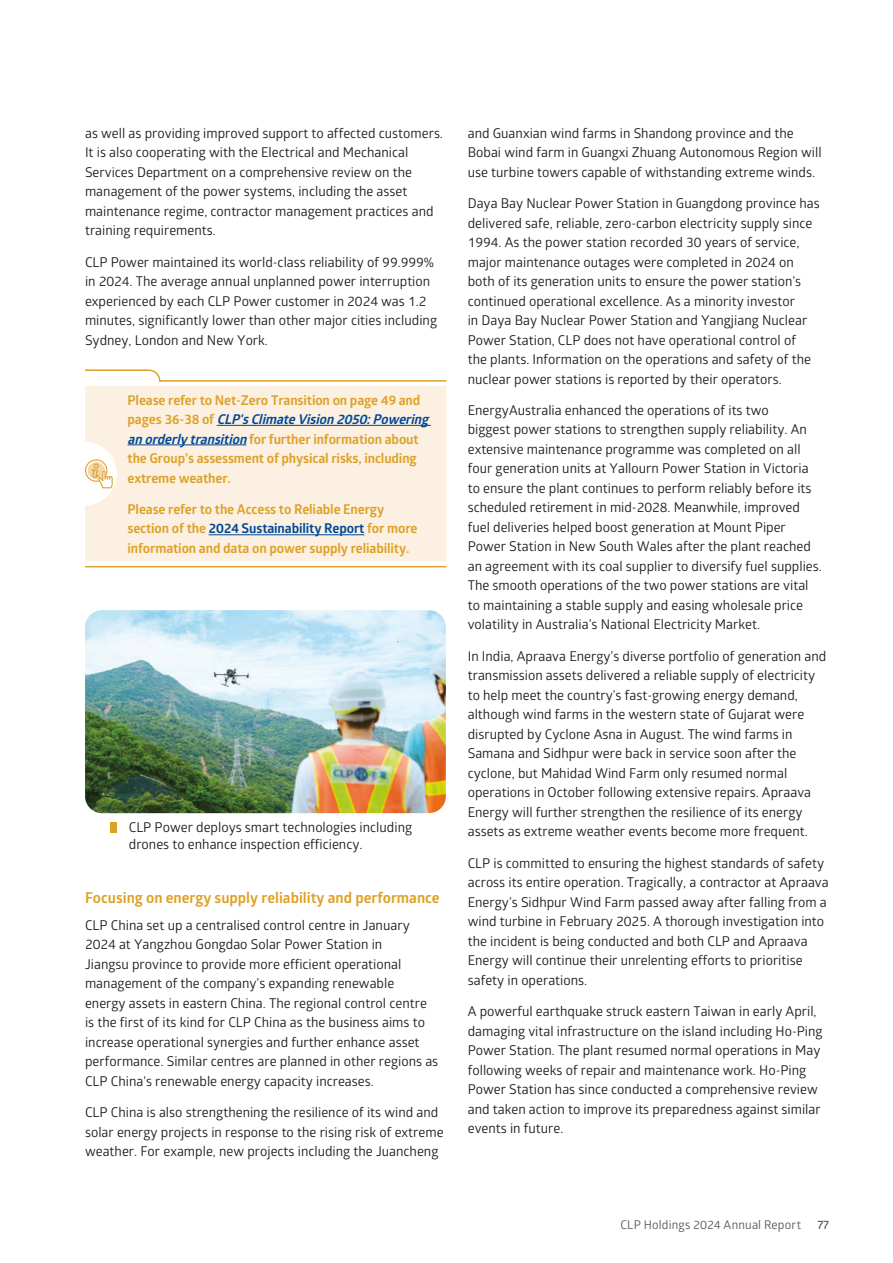
<style>
.page{position:relative;width:893px;height:1263px;background:#fff}
.page>*{position:absolute;margin:0;border:0;box-sizing:border-box;transform-origin:0 0}
.t1{font:700 15px "Glober";color:#dea127}
.t2{font:13.5px/19.5px "Glober";color:#1c1c1b}
.t3{font:700 13.5px/19.5px "Glober";letter-spacing:-.01em;color:#dea127}
.t4{font:12px "Glober";letter-spacing:.015em;color:#575756}
.t5{font:600 12px "Glober";color:#575756}
.s1{font-style:italic;color:#004899}
.s2{color:#004899}
</style>
<div class="page">
<div style="left:85px;top:386px;width:361px;height:175px;background:#fbf0e1"></div>
<hr style="left:85px;top:369px;width:64px;height:2px;background:#dea127">
<hr style="left:159px;top:380px;width:287px;height:2px;background:#dea127">
<svg style="left:147px;top:369px;width:14px;height:13px"></svg>
<svg style="left:85px;top:442px;width:32px;height:63px"></svg>
<hr style="left:217px;top:425px;width:214px;height:1px;background:#004899">
<hr style="left:128px;top:444px;width:118px;height:1px;background:#004899">
<hr style="left:209px;top:534px;width:155px;height:1px;background:#004899">
<hr style="left:85px;top:566px;width:361px;height:1px;background:#dea127">
<img style="left:85px;top:610px;width:361px;height:203px">
<div style="left:111px;top:822px;width:6px;height:10px;background:#dea127"></div>
<p class="t2" style="left:85px;top:123px;width:359px">as well as providing improved support to affected customers.<br>It is also cooperating with the Electrical and Mechanical Services Department on a comprehensive review on the management of the power systems, including the asset maintenance regime, contractor management practices and training requirements.</p>
<p class="t2" style="left:85px;top:251px;width:354px">CLP Power maintained its world-class reliability of 99.999% in 2024. The average annual unplanned power interruption experienced by each CLP Power customer in 2024 was 1.2 minutes, significantly lower than other major cities including Sydney, London and New York.</p>
<p class="t3" style="left:128px;top:390px;width:306px">Please refer to Net-Zero Transition on page 49 and<br>p a g e s 3 6 - 3 8 o f <span class="s1">CLP'sClimateVision2050:Powering anorderlytransition</span>for further information about the Group’s assessment of physical risks, including extreme weather.</p>
<p class="t3" style="left:128px;top:499px;width:291px">Please refer to the Access to Reliable Energy section of the <span class="s2">2024 Sustainability Report</span> for more information and data on power supply reliability.</p>
<p class="t2" style="left:129px;top:819px;width:285px;line-height:16.5px">CLP Power deploys smart technologies including drones to enhance inspection efficiency.</p>
<p class="t1" style="left:85px;top:887px;width:356px">Focusing on energy supply reliability and performance</p>
<p class="t2" style="left:85px;top:914px;width:355px">CLP China set up a centralised control centre in January 2024 at Yangzhou Gongdao Solar Power Station in<br>Jiangsu province to provide more efficient operational management of the company’s expanding renewable energy assets in eastern China. The regional control centre is the first of its kind for CLP China as the business aims to increase operational synergies and further enhance asset performance. Similar centres are planned in other regions as CLP China's renewable energy capacity increases.</p>
<p class="t2" style="left:85px;top:1102px;width:360px">CLP China is also strengthening the resilience of its wind and solar energy projects in response to the rising risk of extreme weather. For example, new projects including the Juancheng</p>
<p class="t2" style="left:468px;top:123px;width:355px">and Guanxian wind farms in Shandong province and the<br>Bobai wind farm in Guangxi Zhuang Autonomous Region will use turbine towers capable of withstanding extreme winds.</p>
<p class="t2" style="left:468px;top:193px;width:354px">Daya Bay Nuclear Power Station in Guangdong province has delivered safe, reliable, zero-carbon electricity supply since 1994. As the power station recorded 30 years of service, major maintenance outages were completed in 2024 on both of its generation units to ensure the power station’s continued operational excellence. As a minority investor<br>in Daya Bay Nuclear Power Station and Yangjiang Nuclear Power Station, CLP does not have operational control of<br>the plants. Information on the operations and safety of the nuclear power stations is reported by their operators.</p>
<p class="t2" style="left:468px;top:400px;width:356px">EnergyAustralia enhanced the operations of its two<br>biggest power stations to strengthen supply reliability. An extensive maintenance programme was completed on all four generation units at Yallourn Power Station in Victoria to ensure the plant continues to perform reliably before its scheduled retirement in mid-2028. Meanwhile, improved fuel deliveries helped boost generation at Mount Piper Power Station in New South Wales after the plant reached an agreement with its coal supplier to diversify fuel supplies.<br>The smooth operations of the two power stations are vital to maintaining a stable supply and easing wholesale price volatility in Australia’s National Electricity Market.</p>
<p class="t2" style="left:468px;top:646px;width:360px">In India, Apraava Energy’s diverse portfolio of generation and transmission assets delivered a reliable supply of electricity to help meet the country’s fast-growing energy demand, although wind farms in the western state of Gujarat were disrupted by Cyclone Asna in August. The wind farms in Samana and Sidhpur were back in service soon after the cyclone, but Mahidad Wind Farm only resumed normal operations in October following extensive repairs. Apraava Energy will further strengthen the resilience of its energy assets as extreme weather events become more frequent.</p>
<p class="t2" style="left:468px;top:852px;width:363px">CLP is committed to ensuring the highest standards of safety across its entire operation. Tragically, a contractor at Apraava Energy’s Sidhpur Wind Farm passed away after falling from a wind turbine in February 2025. A thorough investigation into the incident is being conducted and both CLP and Apraava Energy will continue their unrelenting efforts to prioritise safety in operations.</p>
<p class="t2" style="left:468px;top:1001px;width:356px">A powerful earthquake struck eastern Taiwan in early April, damaging vital infrastructure on the island including Ho-Ping Power Station. The plant resumed normal operations in May following weeks of repair and maintenance work. Ho-Ping Power Station has since conducted a comprehensive review and taken action to improve its preparedness against similar events in future.</p>
<p class="t4" style="left:620px;top:1217px;width:182px">CLP Holdings 2024 Annual Report</p>
<p class="t5" style="left:817px;top:1216px;width:13px">77</p>
</div>
